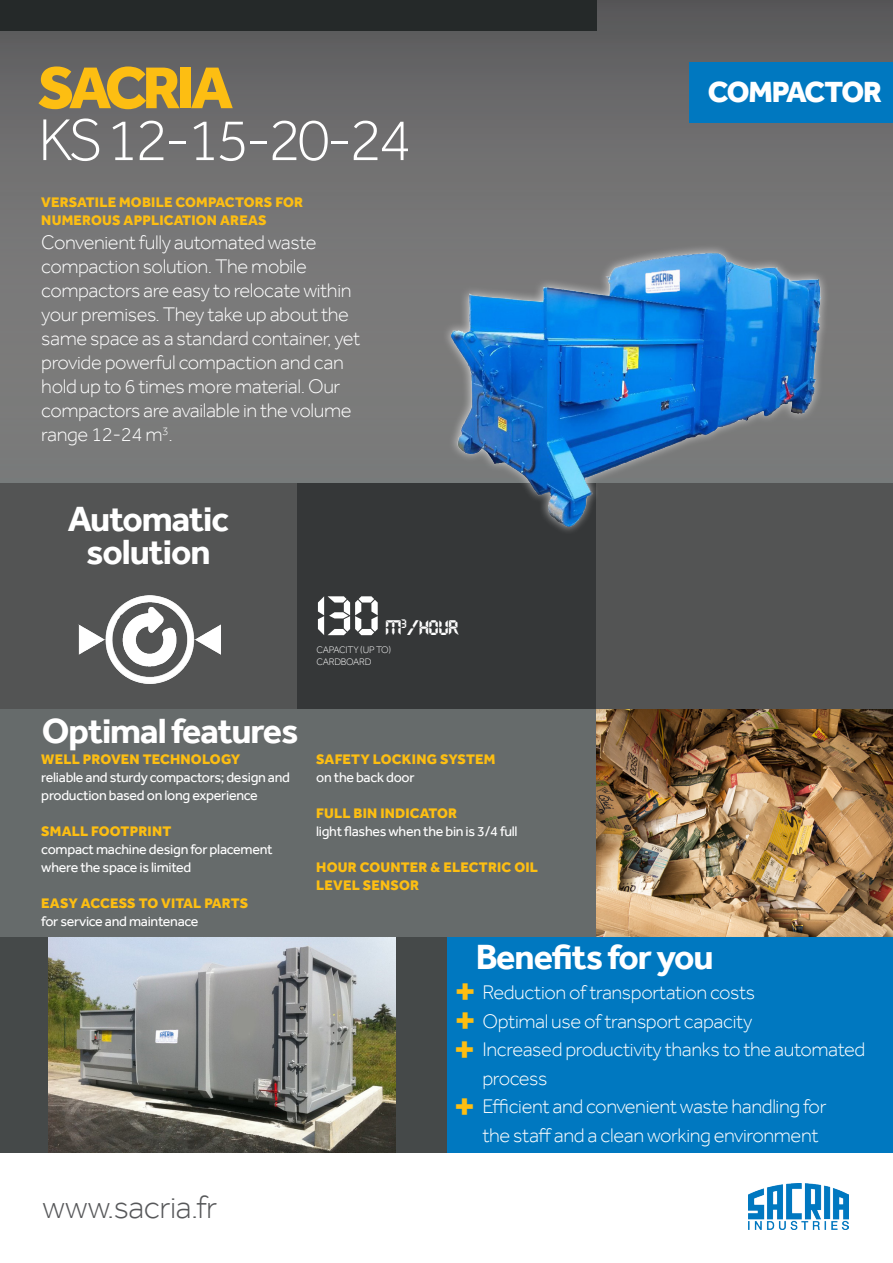
<style>
.page{position:relative;width:893px;height:1263px;background:#fff}
.page>*{position:absolute;margin:0;border:0;box-sizing:border-box;transform-origin:0 0}
.t1{font:300 60.9px/51.9px "Effra";letter-spacing:-.065em;color:#fff}
.t2{font:55.5px "Transistor";color:#fff}
.t3{font:700 42px "Effra";color:#fdbe12}
.t4{font:700 36px "Effra";letter-spacing:-.03em;color:#fff}
.t5{font:300 33px "Effra";letter-spacing:-.02em;color:#57585a}
.t6{font:800 30px "Effra";letter-spacing:-.045em;color:#fff}
.t7{font:21px "Transistor";color:#fff}
.t8{font:300 20.25px/24px "Effra";letter-spacing:-.02em;color:#fff}
.t9{font:14.25px/18px "Effra";letter-spacing:-.02em;color:#fff}
.t10{font:800 14.25px/18px "Effra";letter-spacing:.015em;color:#fdbe12}
.t11{font:300 9.75px/11.7px "Effra";letter-spacing:-.02em;color:#fff}
.s1{font-weight:800;color:#fdbe12}
.s2{font-weight:400;color:#fff}
</style>
<div class="page">
<div style="left:0;top:0;width:893px;height:486px;background:linear-gradient(to bottom,#626264,#828382)"></div>
<div style="left:0;top:483px;width:298px;height:252px;background:#535454"></div>
<div style="left:596px;top:483px;width:297px;height:252px;background:#535454"></div>
<div style="left:298px;top:483px;width:298px;height:252px;background:#353738"></div>
<div style="left:446px;top:937px;width:447px;height:215px;background:#0078c0"></div>
<div style="left:0;top:0;width:596px;height:31px;background:#252929"></div>
<div style="left:0;top:937px;width:446px;height:215px;background:#454949"></div>
<img style="left:748px;top:1183px;width:101px;height:46px">
<img style="left:79px;top:595px;width:142px;height:89px">
<img style="left:596px;top:709px;width:297px;height:228px">
<div style="left:442px;top:243px;width:387px;height:292px;background:#fff;opacity:.75"></div>
<img style="left:451px;top:253px;width:370px;height:273px">
<img style="left:48px;top:937px;width:347px;height:215px">
<div style="left:690px;top:63px;width:203px;height:60px;background:#0078c0"></div>
<div style="left:0;top:709px;width:596px;height:228px;background:#666b6b"></div>
<p class="t1" style="left:38px;top:61px;width:375px"><span class="s1">SACRIA<br></span>KS 12-15-20-24</p>
<p class="t10" style="left:41px;top:193px;width:263px">VERSATILE MOBILE COMPACTORS FOR<br>NUMEROUS APPLICATION AREAS</p>
<p class="t8" style="left:41px;top:230px;width:321px">Convenient fully automated waste compaction solution. The mobile compactors are easy to relocate within your premises. They take up about the same space as a standard container, yet provide powerful compaction and can hold up to 6 times more material. Our compactors are available in the volume range 12-24 m<sup>3</sup>.</p>
<p class="t4" style="left:68px;top:497px;width:163px">Automatic</p>
<p class="t4" style="left:86px;top:530px;width:126px">solution</p>
<p class="t2" style="left:316px;top:587px;width:64px">i30</p>
<p class="t7" style="left:385px;top:617px;width:74px">m<sup>3</sup>/HOUR</p>
<p class="t11" style="left:316px;top:644px;width:76px">CAPACITY (UP TO)<br>CARDBOARD</p>
<p class="t4" style="left:42px;top:709px;width:258px">Optimal features</p>
<p class="t9" style="left:41px;top:750px;width:250px"><span class="s1">WELL PROVEN TECHNOLOGY<br></span>reliable and sturdy compactors; design and production based on long experience</p>
<p class="t10" style="left:41px;top:822px;width:131px">SMALL FOOTPRINT</p>
<p class="t9" style="left:41px;top:840px;width:233px">compact machine design for placement where the space is limited</p>
<p class="t9" style="left:41px;top:894px;width:208px"><span class="s1">EASY ACCESS TO VITAL PARTS </span>for service and maintenace</p>
<p class="t9" style="left:41px;top:753px;width:250px"><span class="s1">WELL PROVEN TECHNOLOGY<br></span>reliable and sturdy compactors; design and production based on long experience</p>
<p class="t10" style="left:41px;top:825px;width:131px">SMALL FOOTPRINT</p>
<p class="t9" style="left:41px;top:843px;width:233px">compact machine design for placement where the space is limited</p>
<p class="t9" style="left:41px;top:897px;width:208px"><span class="s1">EASY ACCESS TO VITAL PARTS </span>for service and maintenace</p>
<p class="t10" style="left:316px;top:750px;width:181px">SAFETY LOCKING SYSTEM <span class="s2">on the back door</span></p>
<p class="t9" style="left:316px;top:804px;width:203px"><span class="s1">FULL BIN INDICATOR<br></span>light flashes when the bin is 3/4 full</p>
<p class="t10" style="left:316px;top:858px;width:223px">HOUR COUNTER &amp; ELECTRIC OIL<br>LEVEL SENSOR</p>
<p class="t10" style="left:316px;top:753px;width:181px">SAFETY LOCKING SYSTEM <span class="s2">on the back door</span></p>
<p class="t9" style="left:316px;top:807px;width:203px"><span class="s1">FULL BIN INDICATOR<br></span>light flashes when the bin is 3/4 full</p>
<p class="t10" style="left:316px;top:861px;width:223px">HOUR COUNTER &amp; ELECTRIC OIL<br>LEVEL SENSOR</p>
<p class="t6" style="left:708px;top:74px;width:176px">COMPACTOR</p>
<p class="t5" style="left:43px;top:1187px;width:176px">www.sacria.fr</p>
<p class="t4" style="left:476px;top:935px;width:240px">Benefits for you</p>
<p class="t8" style="left:482px;top:980px;width:274px">Reduction of transportation costs</p>
<p class="t8" style="left:482px;top:1009px;width:271px">Optimal use of transport capacity</p>
<p class="t8" style="left:482px;top:1035px;width:384px;line-height:28.5px">Increased productivity thanks to the automated process</p>
<p class="t8" style="left:482px;top:1092px;width:346px;line-height:28.5px">Efficient and convenient waste handling for the staff and a clean working environment</p>
<p class="t3" style="left:454px;top:966px;width:24px">+</p>
<p class="t3" style="left:454px;top:995px;width:24px">+</p>
<p class="t3" style="left:453px;top:1024px;width:24px">+</p>
<p class="t3" style="left:453px;top:1081px;width:24px">+</p>
</div>
